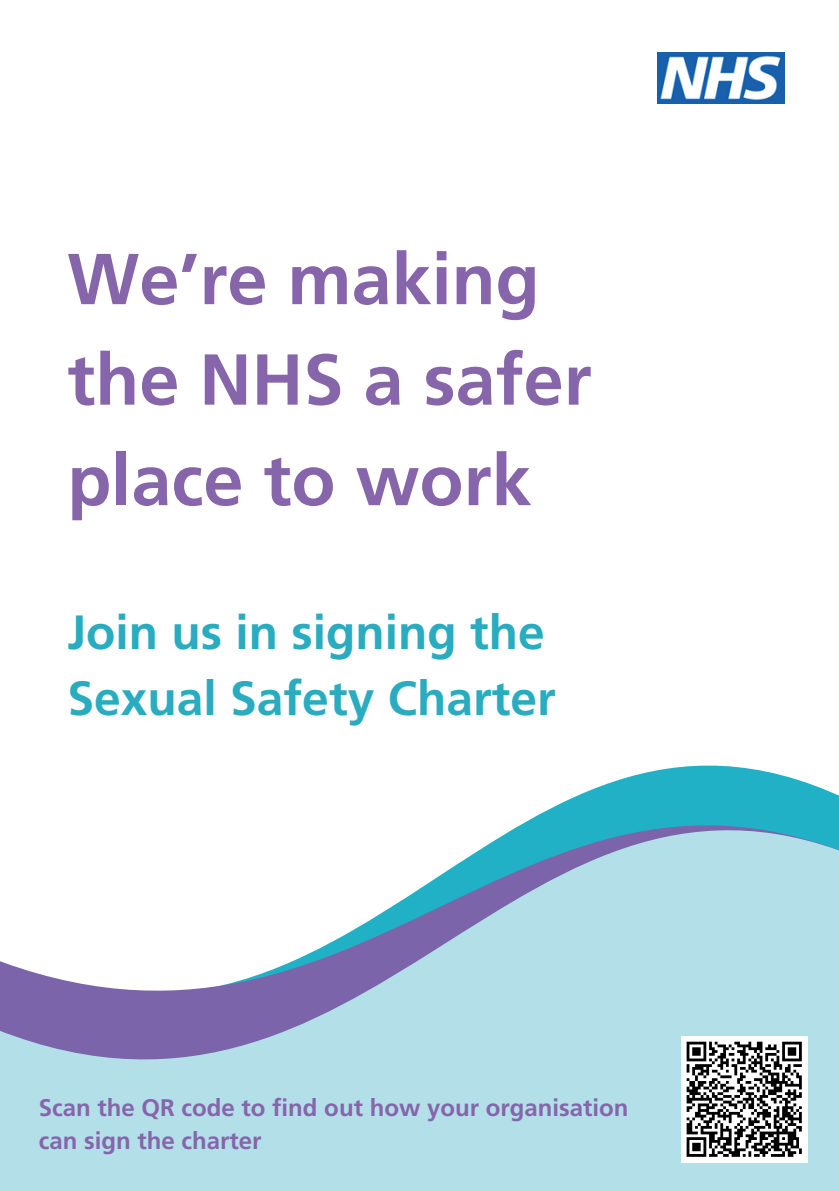
<style>
.page{position:relative;width:839px;height:1191px;background:#fff}
.page>*{position:absolute;margin:0;border:0;box-sizing:border-box;transform-origin:0 0}
.t1{font:700 72px/100.4px "Frutiger LT Std";color:#8665ab}
.t2{font:700 48px/66px "Frutiger LT Std";color:#29acc0}
.t3{font:700 24px/33px "Frutiger LT Std";color:#8665ab}
</style>
<div class="page">
<img style="left:657px;top:52px;width:128px;height:51px">
<svg style="left:0;top:765px;width:838px;height:208px"></svg>
<svg style="left:0;top:973px;width:838px;height:218px;background:#accee0"></svg>
<div style="left:681px;top:1036px;width:126px;height:126px;background:#fff"></div>
<svg style="left:686px;top:1041px;width:116px;height:116px"></svg>
<h1 class="t1" style="left:67px;top:229px;width:525px">We’re making the NHS a safer place to work</h1>
<h2 class="t2" style="left:67px;top:600px;width:490px">Join us in signing the<br>Sexual Safety Charter</h2>
<p class="t3" style="left:39px;top:1092px;width:591px">Scan the QR code to find out how your organisation can sign the charter</p>
</div>
